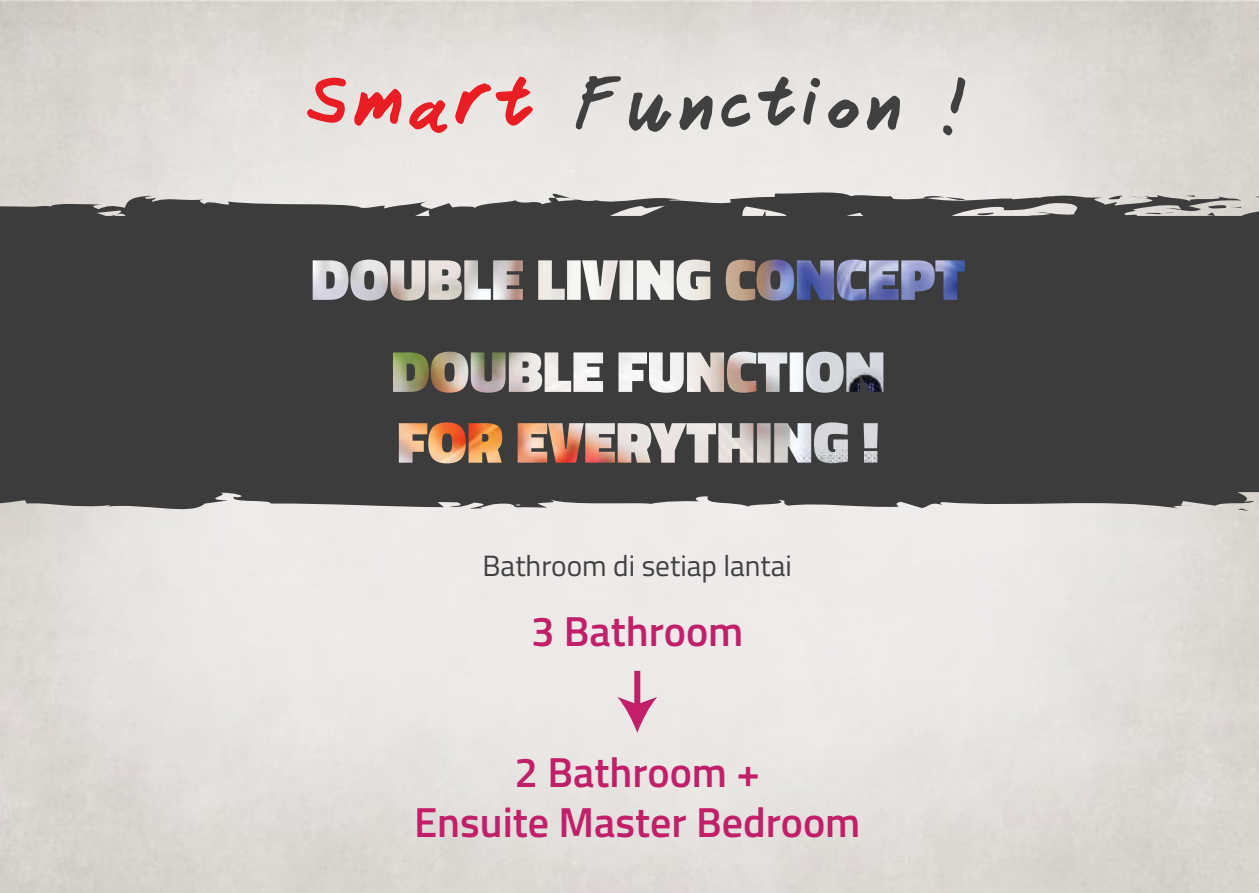
<style>
.page{position:relative;width:1259px;height:893px;background:#fff}
.page>*{position:absolute;margin:0;border:0;box-sizing:border-box;transform-origin:0 0}
.t1{font:66.6px "Janitor";letter-spacing:.1em;color:#404041}
.t2{font:600 42px/50.4px "Titillium Web";color:#c21f6b;text-align:center}
.t3{font:29.4px "Titillium Web";color:#404041}
.s1{color:#ea1c24}
</style>
<div class="page">
<svg style="left:0;top:189px;width:1259px;height:327px;background:#555452"></svg>
<div style="left:634px;top:671px;width:6px;height:36px;background:#c21f6b"></div>
<svg style="left:617px;top:697px;width:40px;height:36px"></svg>
<img style="left:350px;top:260px;width:615px;height:41px">
<h1 class="t1" style="left:306px;top:65px;width:661px"><span class="s1">Smart</span> Function !</h1>
<p class="t3" style="left:482px;top:544px;width:311px">Bathroom di setiap lantai</p>
<p class="t2" style="left:531px;top:604px;width:214px">3 Bathroom</p>
<p class="t2" style="left:414px;top:745px;width:448px">2 Bathroom +<br>Ensuite Master Bedroom</p>
</div>
